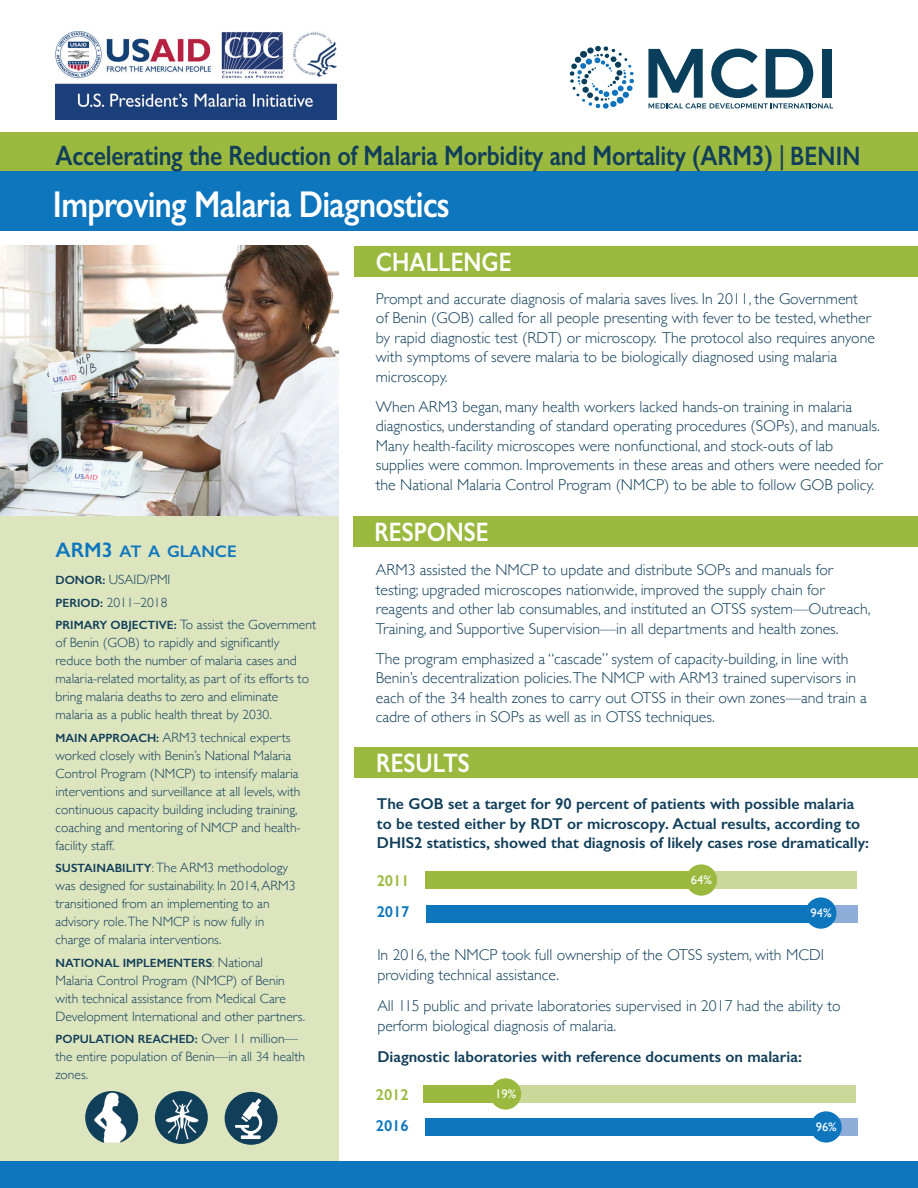
<style>
.page{position:relative;width:918px;height:1188px;background:#fff}
.page>*{position:absolute;margin:0;border:0;box-sizing:border-box;transform-origin:0 0}
.t1{font:600 37.5px "Gill Sans";letter-spacing:-.02em;color:#fff;scale:.84 1}
.t2{font:600 28.05px "Gill Sans";letter-spacing:-.01em;color:#113e59;scale:.84 1}
.t3{font:600 26.85px "Gill Sans";color:#fff;scale:.84 1}
.t4{font:600 16.8px "Gill Sans";color:#0e76bd}
.t5{font:300 15.75px/19.5px "Gill Sans";color:#113e59}
.t6{font:600 15.75px/19.5px "Gill Sans";color:#113e59}
.t7{font:600 15.75px "Gill Sans";letter-spacing:-.01em;color:#9ab93e}
.t8{font:600 15.75px "Gill Sans";letter-spacing:-.01em;color:#0e76bd}
.t9{font:300 13.5px/18px "Gill Sans";color:#113e59}
.t10{font:12.6px "Gill Sans";color:#fff}
.t11{font:600 12px "Gill Sans";color:#113e59}
.s1{font-size:25.05px}
.s2{font-size:26.85px}
.s3{font-size:21px}
.s4{font-weight:600;font-size:12px}
.s5{font-size:12px}
.s6{font-weight:300}
.s7{font-weight:300;font-size:13.5px}
</style>
<div class="page">
<div style="left:0;top:282px;width:338px;height:906px;background:#dde5bf"></div>
<div style="left:354px;top:247px;width:564px;height:30px;background:#9ab93e"></div>
<div style="left:353px;top:516px;width:565px;height:30px;background:#9ab93e"></div>
<div style="left:0;top:1161px;width:918px;height:27px;background:#0e76bd"></div>
<div style="left:0;top:172px;width:918px;height:59px;background:#0e76bd"></div>
<div style="left:355px;top:747px;width:563px;height:30px;background:#9ab93e"></div>
<div style="left:426px;top:905px;width:432px;height:17px;background:#8fadd9"></div>
<div style="left:426px;top:905px;width:406px;height:17px;background:#0e76bd"></div>
<div style="left:805px;top:897px;width:31px;height:32px;background:#0e76bd;border-radius:50%"></div>
<div style="left:425px;top:871px;width:432px;height:18px;background:#cad899"></div>
<div style="left:425px;top:872px;width:280px;height:17px;background:#9ab93e"></div>
<div style="left:686px;top:864px;width:31px;height:32px;background:#9ab93e;border-radius:50%"></div>
<div style="left:425px;top:1119px;width:432px;height:17px;background:#8fadd9"></div>
<div style="left:425px;top:1119px;width:406px;height:17px;background:#0e76bd"></div>
<div style="left:810px;top:1111px;width:32px;height:32px;background:#0e76bd;border-radius:50%"></div>
<div style="left:424px;top:1085px;width:432px;height:18px;background:#cad899"></div>
<div style="left:424px;top:1086px;width:82px;height:17px;background:#9ab93e"></div>
<div style="left:490px;top:1078px;width:31px;height:32px;background:#9ab93e;border-radius:50%"></div>
<div style="left:0;top:132px;width:918px;height:39px;background:#9ab93e"></div>
<img style="left:85px;top:1091px;width:53px;height:52px">
<img style="left:155px;top:1091px;width:53px;height:53px;border-radius:26px">
<div style="left:225px;top:1092px;width:53px;height:53px;background:#113e59;border-radius:26px"></div>
<svg style="left:235px;top:1098px;width:27px;height:41px"></svg>
<img style="left:0;top:245px;width:338px;height:271px">
<img style="left:55px;top:32px;width:282px;height:87px">
<svg style="left:570px;top:46px;width:64px;height:63px"></svg>
<svg style="left:648px;top:49px;width:185px;height:59px"></svg>
<h2 class="t2" style="left:56px;top:139px;width:960px">Accelerating the Reduction of Malaria Morbidity and Mortality (ARM3) <span class="s1">|</span> <span class="s2">BENIN</span></h2>
<h1 class="t1" style="left:53px;top:182px;width:474px">Improving Malaria Diagnostics</h1>
<p class="t4" style="left:56px;top:541px;width:183px"><span class="s3">ARM3</span> AT A GLANCE</p>
<p class="t9" style="left:56px;top:568px;width:262px;line-height:22.5px"><span class="s4">DONOR:</span> USAID/PMI<br><span class="s4">PERIOD:</span> 2011–2018<br><span class="s4">PRIMARY OBJECTIVE:</span> To assist the Government</p>
<p class="t9" style="left:56px;top:633px;width:255px">of Benin (GOB) to rapidly and significantly reduce both the number of malaria cases and malaria-related mortality, as part of its efforts to bring malaria deaths to zero and eliminate malaria as a public health threat by 2030.</p>
<p class="t9" style="left:56px;top:728px;width:247px"><span class="s4">MAIN APPROACH:</span> ARM3 technical experts worked closely with Benin’s National Malaria Control Program (NMCP) to intensify malaria interventions and surveillance at all levels, with continuous capacity building including training, coaching and mentoring of NMCP and health&shy;facility staff.</p>
<p class="t9" style="left:55px;top:858px;width:242px"><span class="s4">SUSTAINABILITY</span><span class="s5">:</span> The ARM3 methodology was designed for sustainability. In 2014, ARM3 transitioned from an implementing to an advisory role.The NMCP is now fully in charge of malaria interventions.</p>
<p class="t11" style="left:56px;top:955px;width:209px">NATIONAL IMPLEMENTERS<span class="s6">:</span> <span class="s7">National</span></p>
<p class="t9" style="left:55px;top:971px;width:251px">Malaria Control Program (NMCP) of Benin with technical assistance from Medical Care<br>Development International and other partners.</p>
<p class="t11" style="left:56px;top:1032px;width:244px">POPULATION REACHED: <span class="s7">Over 11 million—</span></p>
<p class="t9" style="left:56px;top:1047px;width:251px">the entire population of Benin—in all 34 health zones.</p>
<h3 class="t3" style="left:376px;top:246px;width:163px">CHALLENGE</h3>
<p class="t5" style="left:376px;top:288px;width:501px">Prompt and accurate diagnosis of malaria saves lives. In 2011, the Government<br>of Benin (GOB) called for all people presenting with fever to be tested, whether by rapid diagnostic test (RDT) or microscopy. The protocol also requires anyone with symptoms of severe malaria to be biologically diagnosed using malaria microscopy.</p>
<p class="t5" style="left:376px;top:396px;width:508px">When ARM3 began, many health workers lacked hands-on training in malaria diagnostics, understanding of standard operating procedures (SOPs), and manuals.<br>Many health-facility microscopes were nonfunctional, and stock-outs of lab supplies were common. Improvements in these areas and others were needed for the National Malaria Control Program (NMCP) to be able to follow GOB policy.</p>
<h3 class="t3" style="left:374px;top:515px;width:138px">RESPONSE</h3>
<p class="t5" style="left:376px;top:560px;width:496px">ARM3 assisted the NMCP to update and distribute SOPs and manuals for testing; upgraded microscopes nationwide, improved the supply chain for reagents and other lab consumables, and instituted an OTSS system—Outreach, Training, and Supportive Supervision—in all departments and health zones.</p>
<p class="t5" style="left:376px;top:648px;width:493px">The program emphasized a “cascade” system of capacity-building, in line with Benin’s decentralization policies.The NMCP with ARM3 trained supervisors in each of the 34 health zones to carry out OTSS in their own zones—and train a cadre of others in SOPs as well as in OTSS techniques.</p>
<h3 class="t3" style="left:376px;top:746px;width:113px">RESULTS</h3>
<p class="t6" style="left:377px;top:794px;width:494px">The GOB set a target for 90 percent of patients with possible malaria to be tested either by RDT or microscopy. Actual results, according to<br>DHIS2 statistics, showed that diagnosis of likely cases rose dramatically:</p>
<p class="t10" style="left:691px;top:873px;width:23px">64%</p>
<p class="t10" style="left:811px;top:906px;width:23px">94%</p>
<p class="t7" style="left:377px;top:871px;width:34px">2011</p>
<p class="t8" style="left:377px;top:903px;width:34px">2017</p>
<p class="t5" style="left:377px;top:945px;width:448px">In 2016, the NMCP took full ownership of the OTSS system, with MCDI providing technical assistance.</p>
<p class="t5" style="left:377px;top:996px;width:465px">All 115 public and private laboratories supervised in 2017 had the ability to perform biological diagnosis of malaria.</p>
<p class="t6" style="left:377px;top:1047px;width:426px">Diagnostic laboratories with reference documents on malaria:</p>
<p class="t10" style="left:495px;top:1087px;width:23px">19%</p>
<p class="t10" style="left:816px;top:1120px;width:23px">96%</p>
<p class="t7" style="left:376px;top:1085px;width:34px">2012</p>
<p class="t8" style="left:376px;top:1116px;width:34px">2016</p>
</div>
